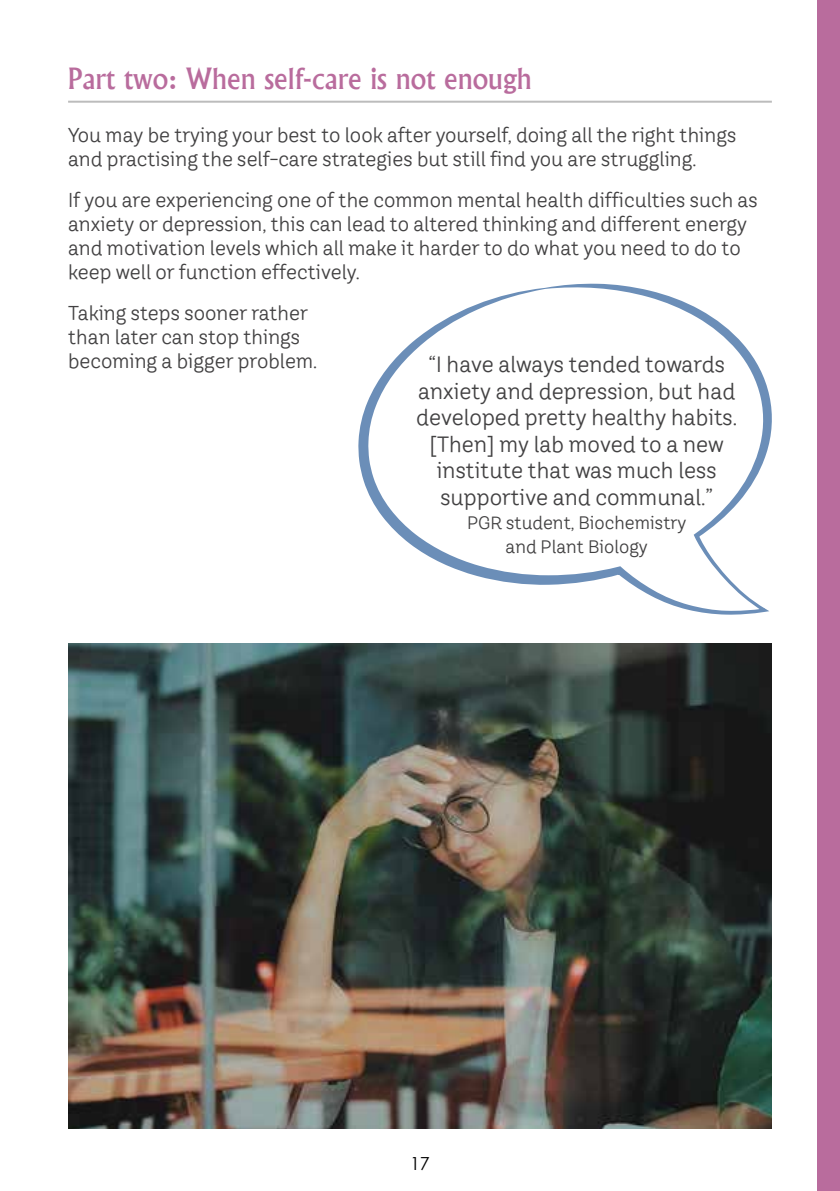
<style>
.page{position:relative;width:840px;height:1191px;background:#fff}
.page>*{position:absolute;margin:0;border:0;box-sizing:border-box;transform-origin:0 0}
.t1{font:500 28px "Albertus";color:#b96c9d}
.t2{font:22px/26.4px "TT Hazelnuts";color:#424142;text-align:center}
.t3{font:20px/24px "TT Hazelnuts";color:#424142}
.t4{font:18px/24px "TT Hazelnuts";color:#424142;text-align:center}
.t5{font:18px "Century Gothic";color:#000}
</style>
<div class="page">
<div style="left:816px;top:0;width:23px;height:1191px;background:#b96c9d"></div>
<hr style="left:68px;top:101px;width:703px;height:2px;background:#bcbcbc">
<svg style="left:358px;top:283px;width:414px;height:332px"></svg>
<img style="left:68px;top:643px;width:703px;height:485px">
<h1 class="t1" style="left:68px;top:62px;width:465px">Part two: When self-care is not enough</h1>
<p class="t3" style="left:68px;top:122px;width:669px">You may be trying your best to look after yourself, doing all the right things and practising the self-care strategies but still find you are struggling.</p>
<p class="t3" style="left:68px;top:187px;width:690px">If you are experiencing one of the common mental health difficulties such as anxiety or depression, this can lead to altered thinking and different energy and motivation levels which all make it harder to do what you need to do to keep well or function effectively.</p>
<p class="t3" style="left:68px;top:300px;width:248px">Taking steps sooner rather than later can stop things becoming a bigger problem.</p>
<p class="t2" style="left:416px;top:351px;width:320px">“I have always tended towards anxiety and depression, but had developed pretty healthy habits. [Then] my lab moved to a new institute that was much less supportive and communal.”</p>
<p class="t4" style="left:467px;top:510px;width:221px">PGR student, Biochemistry and Plant Biology</p>
<p class="t5" style="left:410px;top:1151px;width:21px">17</p>
</div>
